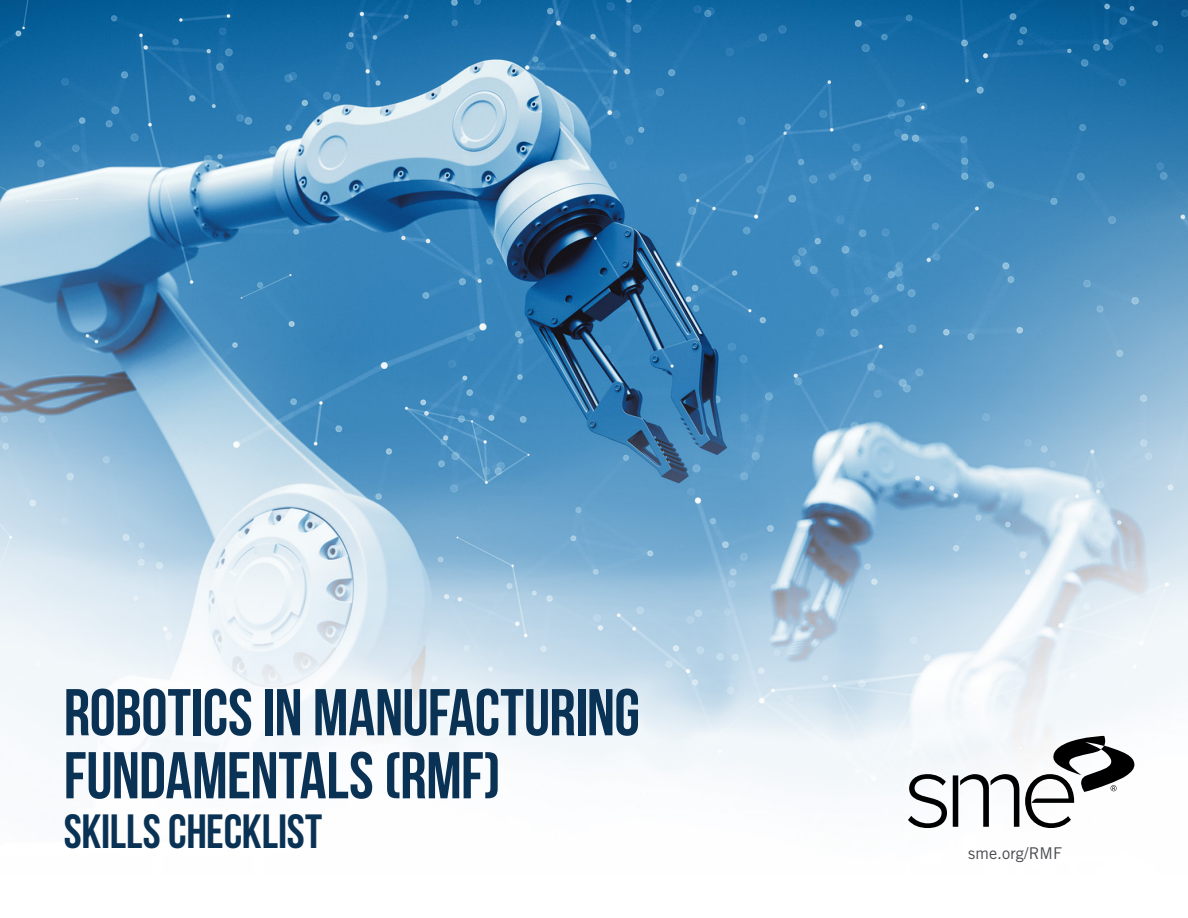
<style>
.page{position:relative;width:1188px;height:918px;background:#fff}
.page>*{position:absolute;margin:0;border:0;box-sizing:border-box;transform-origin:0 0}
.t1{font:66px/63px "Bebas Neue";letter-spacing:-.01em;color:#0a3255}
.t2{font:48px "Bebas Neue";letter-spacing:-.005em;color:#0a3255}
.t3{font:16.2px "Trade Gothic LT Std";letter-spacing:.005em;color:#47484d}
</style>
<div class="page">
<img style="left:0;top:0;width:1188px;height:829px">
<svg style="left:908px;top:736px;width:226px;height:92px"></svg>
<p class="t1" style="left:64px;top:680px;width:578px">ROBOTICS IN MANUFACTURING<br>FUNDAMENTALS (RMF)</p>
<p class="t2" style="left:64px;top:805px;width:260px">SKILLS CHECKLIST</p>
<p class="t3" style="left:968px;top:844px;width:95px">sme.org/RMF</p>
</div>
